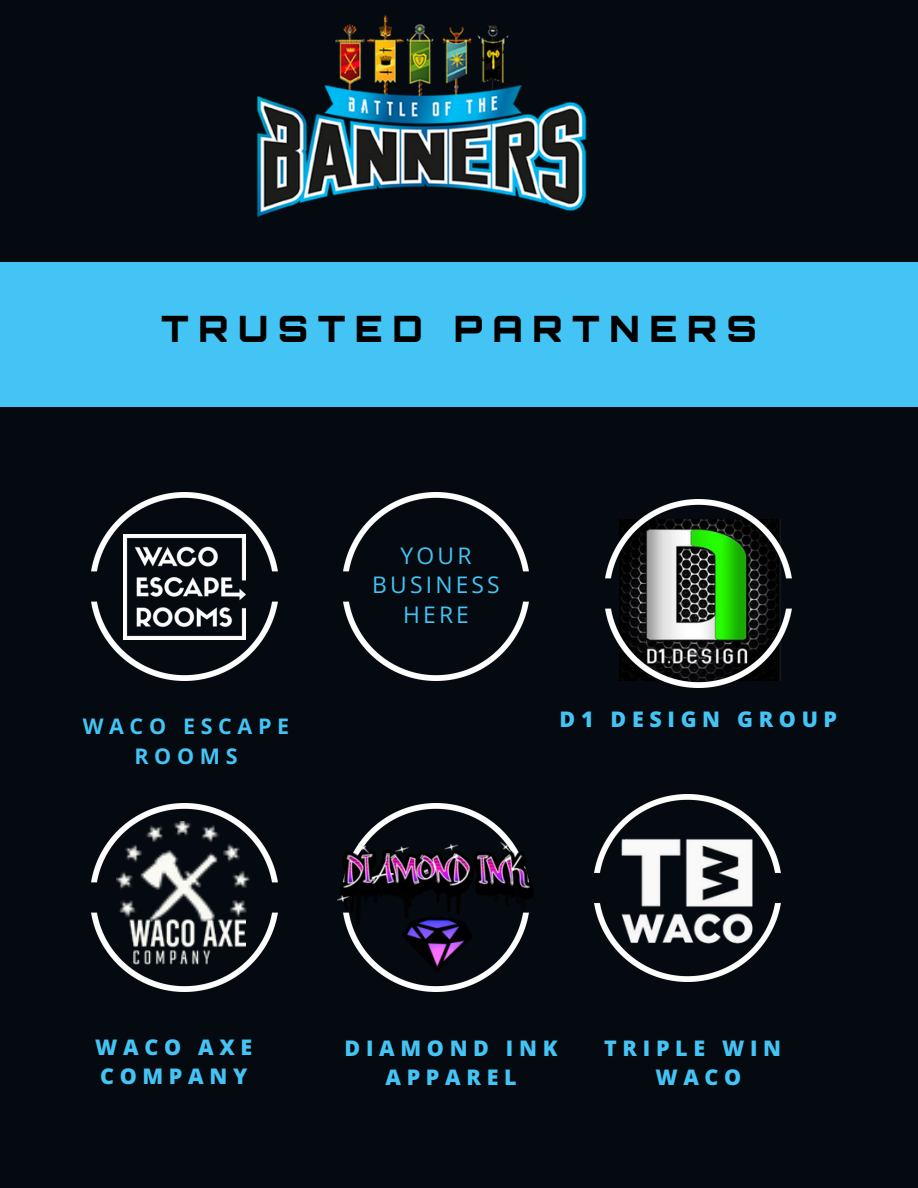
<style>
.page{position:relative;width:918px;height:1188px;background:#050a10}
.page>*{position:absolute;margin:0;border:0;box-sizing:border-box;transform-origin:0 0}
.t1{font:900 36.45px "Orbitron";letter-spacing:.265em;color:#000}
.t2{font:22.8px "Open Sans";letter-spacing:.14em;color:#44c4f4}
.t3{font:800 21.45px/29.2px "Open Sans";letter-spacing:.265em;color:#44c4f4;text-align:center}
.t4{font:700 21.45px/29.2px "Open Sans";letter-spacing:.265em;color:#44c4f4;text-align:center}
</style>
<div class="page">
<div style="left:0;top:262px;width:918px;height:145px;background:#44c4f4"></div>
<img style="left:256px;top:15px;width:331px;height:203px">
<img style="left:92px;top:493px;width:185px;height:188px">
<img style="left:92px;top:804px;width:185px;height:188px">
<img style="left:343px;top:493px;width:186px;height:188px">
<img style="left:366px;top:804px;width:140px;height:188px">
<img style="left:595px;top:794px;width:185px;height:188px">
<img style="left:337px;top:834px;width:196px;height:148px">
<img style="left:606px;top:500px;width:185px;height:188px">
<img style="left:124px;top:534px;width:121px;height:106px">
<img style="left:608px;top:815px;width:159px;height:158px">
<img style="left:117px;top:822px;width:143px;height:101px">
<img style="left:126px;top:906px;width:119px;height:69px">
<p class="t1" style="left:161px;top:315px;width:597px">TRUSTED PARTNERS</p>
<p class="t2" style="left:401px;top:539px;width:72px">YOUR</p>
<p class="t2" style="left:372px;top:569px;width:129px">BUSINESS</p>
<h2 class="t2" style="left:403px;top:599px;width:67px">HERE</h2>
<p class="t4" style="left:83px;top:711px;width:208px">WACO ESCAPE<br>ROOMS</p>
<p class="t3" style="left:560px;top:704px;width:279px">D1 DESIGN GROUP</p>
<p class="t3" style="left:95px;top:1032px;width:159px;text-align:left">WACO AXE<br>COMPANY</p>
<h2 class="t3" style="left:604px;top:1033px;width:178px">TRIPLE WIN<br>WACO</h2>
<p class="t3" style="left:345px;top:1033px;width:214px">DIAMOND INK<br>APPAREL</p>
</div>
